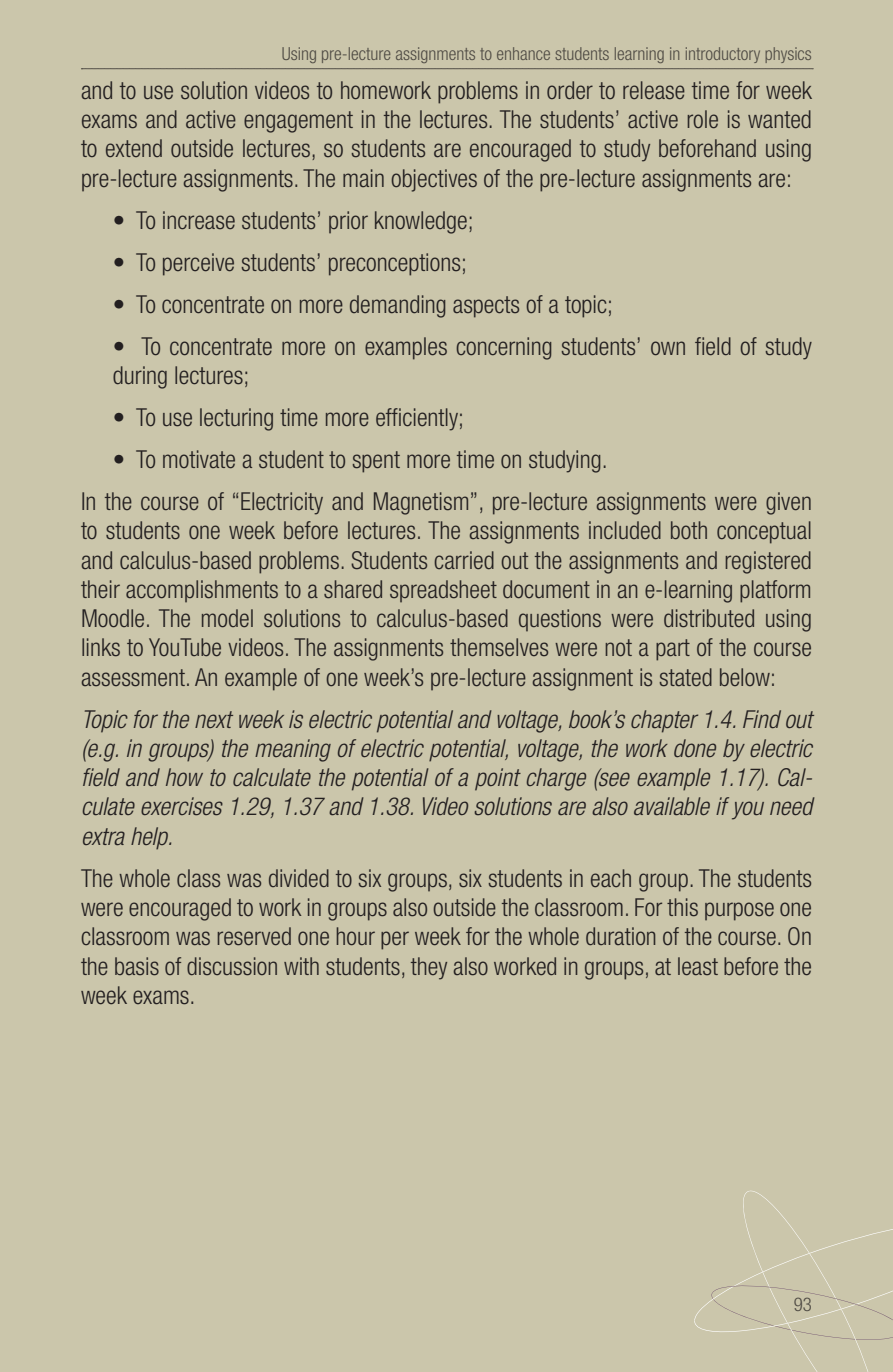
<style>
.page{position:relative;width:893px;height:1372px;background:#fff}
.page>*{position:absolute;margin:0;border:0;box-sizing:border-box;transform-origin:0 0}
.t1{font:300 condensed 24.75px/29.2px "Helvetica Neue LT Std";color:#231f20;text-align:justify}
.t2{font:italic 300 condensed 24.75px/29.2px "Helvetica Neue LT Std";color:#231f20;text-align:justify}
.t3{font:300 condensed 18.9px "Helvetica Neue LT Pro";color:#4f4b44}
.t4{font:300 condensed 18px "Helvetica Neue LT Pro";color:#4f4b44}
</style>
<div class="page">
<div style="left:0;top:0;width:893px;height:1371px;background:#cbc6ab"></div>
<svg style="left:694px;top:1190px;width:199px;height:181px"></svg>
<svg style="left:81px;top:68px;width:732px;height:1px"></svg>
<p class="t4" style="left:282px;top:44px;width:532px">Using pre-lecture assignments to enhance students learning in introductory physics</p>
<p class="t1" style="left:81px;top:75px;width:732px">and to use solution videos to homework problems in order to release time for week exams and active engagement in the lectures. The students’ active role is wanted to extend outside lectures, so students are encouraged to study beforehand using pre-lecture assignments. The main objectives of the pre-lecture assignments are:</p>
<p class="t1" style="left:113px;top:205px;width:362px">• To increase students’ prior knowledge;</p>
<p class="t1" style="left:113px;top:247px;width:356px">• To perceive students’ preconceptions;</p>
<p class="t1" style="left:113px;top:289px;width:502px">• To concentrate on more demanding aspects of a topic;</p>
<p class="t1" style="left:113px;top:331px;width:701px">• To concentrate more on examples concerning students’ own field of study during lectures;</p>
<p class="t1" style="left:113px;top:402px;width:353px">• To use lecturing time more efficiently;</p>
<p class="t1" style="left:113px;top:444px;width:496px">• To motivate a student to spent more time on studying.</p>
<p class="t1" style="left:81px;top:486px;width:732px">In the course of “Electricity and Magnetism”, pre-lecture assignments were given to students one week before lectures. The assignments included both conceptual and calculus-based problems. Students carried out the assignments and registered their accomplishments to a shared spreadsheet document in an e-learning platform Moodle. The model solutions to calculus-based questions were distributed using links to YouTube videos. The assignments themselves were not a part of the course assessment. An example of one week’s pre-lecture assignment is stated below:</p>
<p class="t2" style="left:81px;top:704px;width:733px">Topic for the next week is electric potential and voltage, book’s chapter 1.4. Find out (e.g. in groups) the meaning of electric potential, voltage, the work done by electric field and how to calculate the potential of a point charge (see example 1.17). Cal&shy;culate exercises 1.29, 1.37 and 1.38. Video solutions are also available if you need extra help.</p>
<p class="t1" style="left:81px;top:863px;width:733px">The whole class was divided to six groups, six students in each group. The students were encouraged to work in groups also outside the classroom. For this purpose one classroom was reserved one hour per week for the whole duration of the course. On the basis of discussion with students, they also worked in groups, at least before the week exams.</p>
<p class="t3" style="left:794px;top:1292px;width:20px">93</p>
</div>
